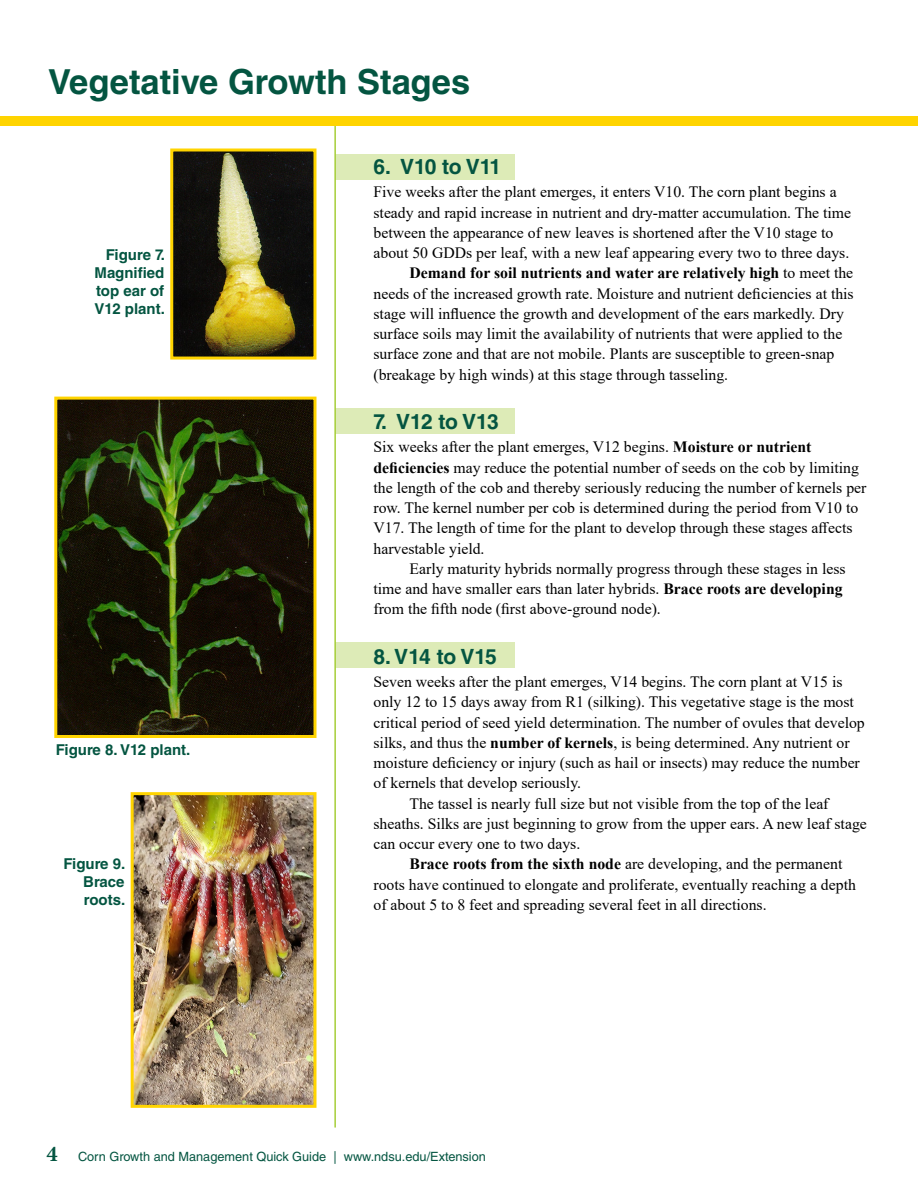
<style>
.page{position:relative;width:918px;height:1188px;background:#fff}
.page>*{position:absolute;margin:0;border:0;box-sizing:border-box;transform-origin:0 0}
.t1{font:700 34.5px "Helvetica LT Std";color:#045541}
.Subhead_2{font:700 21px "Helvetica LT Std";letter-spacing:-.02em;color:#045541}
.Body_text{font:15.75px/20.2px "Times New Roman";color:#000}
.Captions{font:700 15px/18px "Helvetica LT Std";color:#045541;text-align:justify}
.t2{font:12.75px "Helvetica LT Std";color:#045541}
.s1{font-weight:700}
.s2{font-family:"Minion Pro";font-weight:700;font-size:22.5px}
</style>
<div class="page">
<div style="left:335px;top:154px;width:180px;height:25px;background:#ddebb7"></div>
<div style="left:335px;top:409px;width:180px;height:25px;background:#ddebb7"></div>
<div style="left:335px;top:643px;width:180px;height:25px;background:#ddebb7"></div>
<img style="left:58px;top:401px;width:254px;height:333px">
<div style="left:54px;top:397px;width:262px;height:341px;border:3px solid #ffd400"></div>
<img style="left:174px;top:152px;width:138px;height:204px">
<div style="left:170px;top:148px;width:146px;height:212px;border:3px solid #ffd400"></div>
<div style="left:0;top:117px;width:918px;height:9px;background:#ffd400"></div>
<hr style="left:334px;top:126px;width:2px;height:1002px;background:#a6ce39">
<img style="left:135px;top:796px;width:177px;height:308px">
<div style="left:131px;top:792px;width:185px;height:316px;border:3px solid #ffd400"></div>
<h1 class="t1" style="left:48px;top:61px;width:424px">Vegetative Growth Stages</h1>
<p class="Captions" style="left:95px;top:246px;width:72px;text-indent:11px">Figure 7.<br>Magnified top ear of V12 plant.</p>
<p class="Captions" style="left:56px;top:740px;width:136px">Figure 8. V12 plant.</p>
<p class="Captions" style="left:83px;top:854px;width:43px;text-indent:-20px">Figure 9.<br>Brace roots.</p>
<h3 class="Subhead_2" style="left:374px;top:154px;width:129px">6. V10 to V11</h3>
<p class="Body_text" style="left:374px;top:181px;width:479px">Five weeks after the plant emerges, it enters V10. The corn plant begins a steady and rapid increase in nutrient and dry-matter accumulation. The time between the appearance of new leaves is shortened after the V10 stage to about 50 GDDs per leaf, with a new leaf appearing every two to three days.</p>
<p class="Body_text" style="left:374px;top:262px;width:482px;text-indent:36px"><span class="s1">Demand for soil nutrients and water are relatively high</span> to meet the needs of the increased growth rate. Moisture and nutrient deficiencies at this stage will influence the growth and development of the ears markedly. Dry surface soils may limit the availability of nutrients that were applied to the surface zone and that are not mobile. Plants are susceptible to green-snap (breakage by high winds) at this stage through tasseling.</p>
<h3 class="Subhead_2" style="left:374px;top:409px;width:127px">7. V12 to V13</h3>
<p class="Body_text" style="left:374px;top:436px;width:494px">Six weeks after the plant emerges, V12 begins. <span class="s1">Moisture or nutrient deficiencies</span> may reduce the potential number of seeds on the cob by limiting the length of the cob and thereby seriously reducing the number of kernels per row. The kernel number per cob is determined during the period from V10 to V17. The length of time for the plant to develop through these stages affects harvestable yield.</p>
<p class="Body_text" style="left:374px;top:558px;width:474px;text-indent:36px">Early maturity hybrids normally progress through these stages in less time and have smaller ears than later hybrids. <span class="s1">Brace roots are developing </span>from the fifth node (first above-ground node).</p>
<h3 class="Subhead_2" style="left:374px;top:644px;width:125px">8. V14 to V15</h3>
<p class="Body_text" style="left:374px;top:671px;width:493px">Seven weeks after the plant emerges, V14 begins. The corn plant at V15 is only 12 to 15 days away from R1 (silking). This vegetative stage is the most critical period of seed yield determination. The number of ovules that develop silks, and thus the <span class="s1">number of kernels</span>, is being determined. Any nutrient or moisture deficiency or injury (such as hail or insects) may reduce the number of kernels that develop seriously.</p>
<p class="Body_text" style="left:374px;top:793px;width:495px;text-indent:36px">The tassel is nearly full size but not visible from the top of the leaf sheaths. Silks are just beginning to grow from the upper ears. A new leaf stage can occur every one to two days.</p>
<p class="Body_text" style="left:374px;top:853px;width:484px;text-indent:36px"><span class="s1">Brace roots from the sixth node</span> are developing, and the permanent roots have continued to elongate and proliferate, eventually reaching a depth of about 5 to 8 feet and spreading several feet in all directions.</p>
<p class="t2" style="left:46px;top:1149px;width:441px"><span class="s2">4</span> Corn Growth and Management Quick Guide | www.ndsu.edu/Extension</p>
</div>
